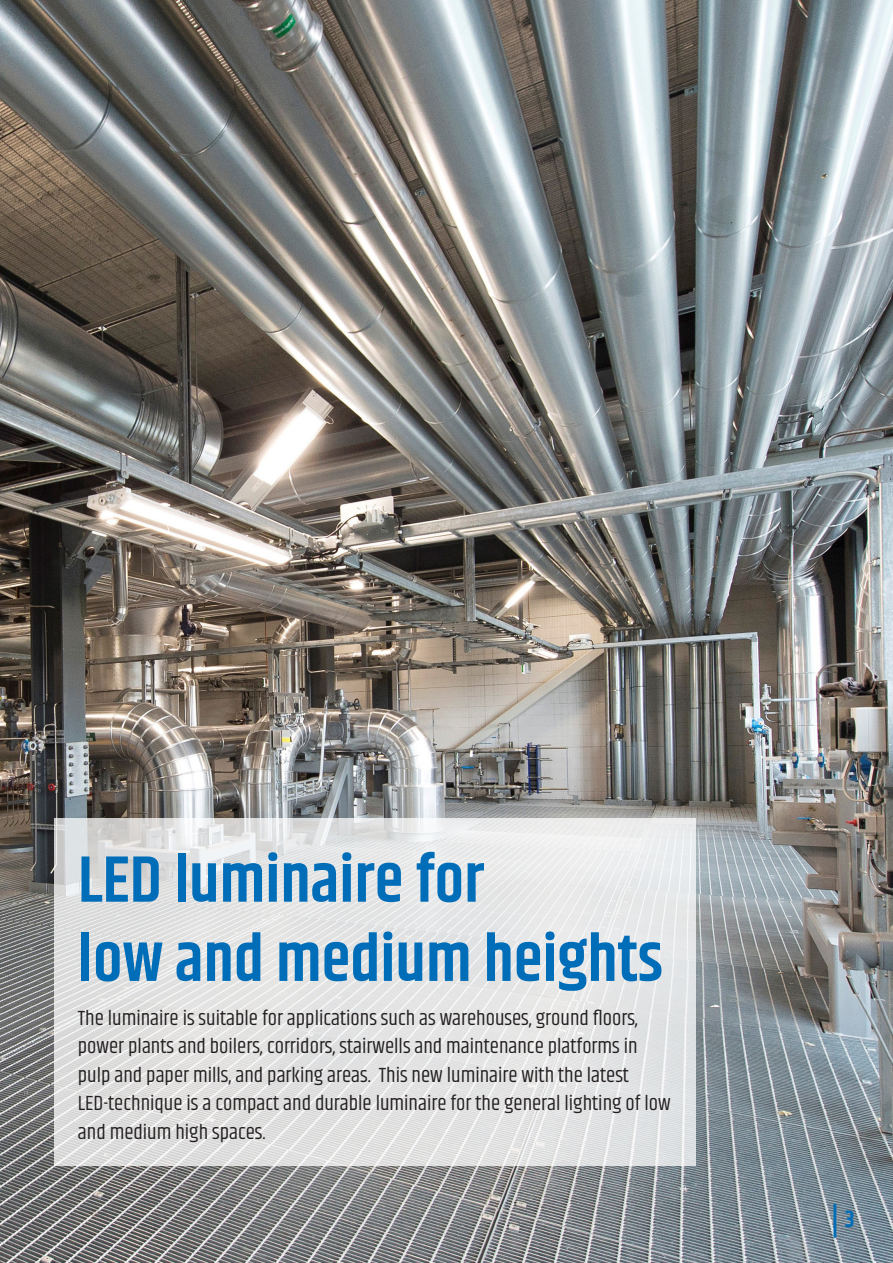
<style>
.page{position:relative;width:893px;height:1263px;background:#fff}
.page>*{position:absolute;margin:0;border:0;box-sizing:border-box;transform-origin:0 0}
.t1{font:600 66px "Khand";color:#006db8}
.t2{font:600 33px "Khand";color:#006db8}
.t3{font:21px/28.5px "Khand";color:#231f20}
.s1{font-size:24px}
</style>
<div class="page">
<img style="left:0;top:0;width:893px;height:1263px">
<svg style="left:54px;top:818px;width:642px;height:347px;background:#e4e4e4"></svg>
<p class="t1" style="left:78px;top:836px;width:408px">LED luminaire for</p>
<p class="t1" style="left:78px;top:915px;width:586px">low and medium heights</p>
<p class="t3" style="left:78px;top:1005px;width:594px">The luminaire is suitable for applications such as warehouses, ground floors, power plants and boilers, corridors, stairwells and maintenance platforms in pulp and paper mills, and parking areas. This new luminaire with the latest LED-technique is a compact and durable luminaire for the general lighting of low and medium high spaces.</p>
<h2 class="t2" style="left:832px;top:1199px;width:25px">| <span class="s1">3</span></h2>
</div>
